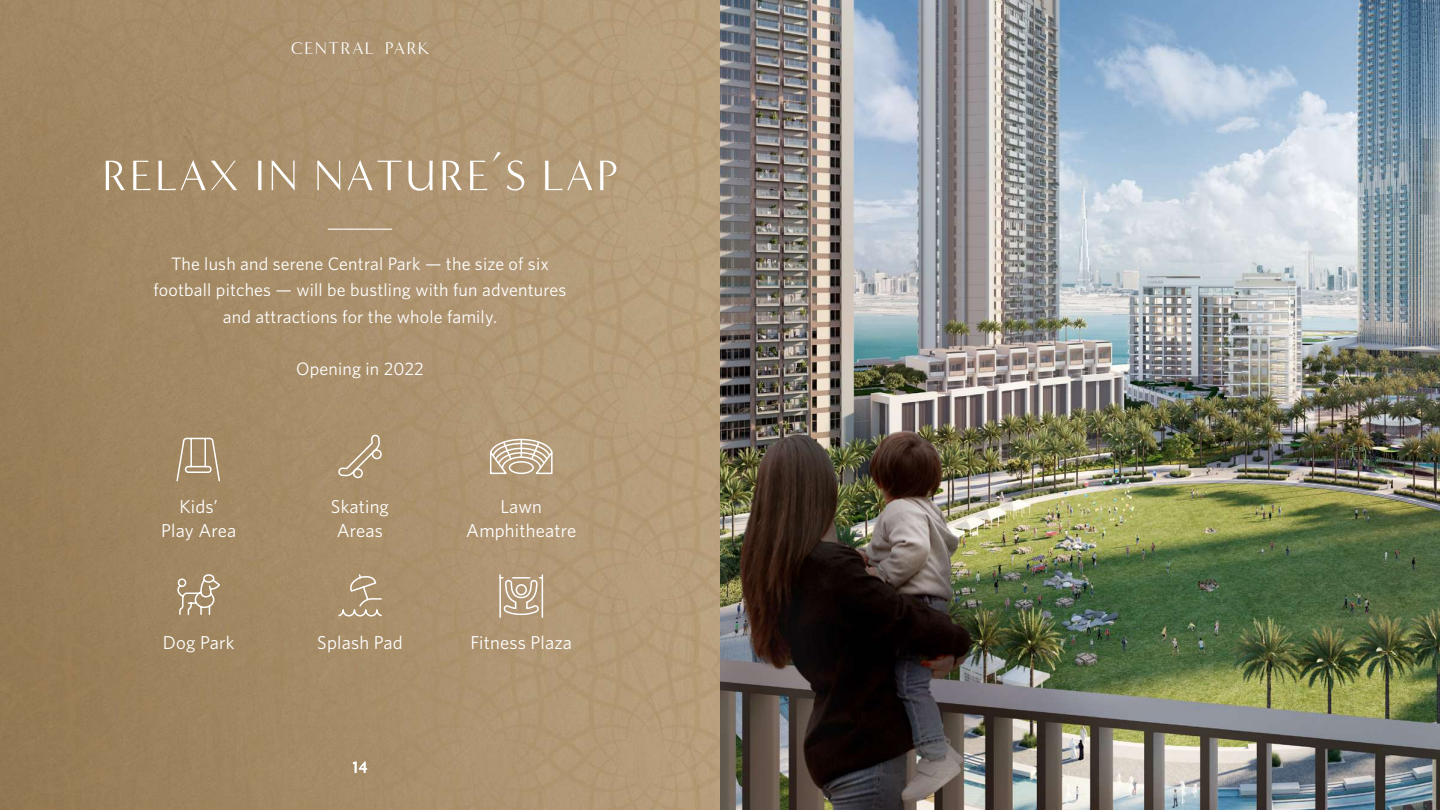
<style>
.page{position:relative;width:1440px;height:810px;background:#fff}
.page>*{position:absolute;margin:0;border:0;box-sizing:border-box;transform-origin:0 0}
.t1{font:52.5px "Minerva Modern";letter-spacing:.04em;color:#fff}
.t2{font:21px "Minerva Modern";letter-spacing:.06em;color:#fff}
.t3{font:18.67px/24.2px "Whitney";letter-spacing:.01em;color:#fff;text-align:center}
.t4{font:18px/26.2px "Whitney";letter-spacing:.01em;color:#fff;text-align:center}
</style>
<div class="page">
<img style="left:0;top:0;width:1440px;height:810px">
<svg style="left:353px;top:762px;width:14px;height:11px"></svg>
<hr style="left:328px;top:229px;width:64px;height:1px;background:#fff">
<svg style="left:177px;top:573px;width:44px;height:43px;background:#b19b7d"></svg>
<svg style="left:339px;top:434px;width:45px;height:46px;background:#b29c7b"></svg>
<svg style="left:489px;top:438px;width:65px;height:37px"></svg>
<svg style="left:175px;top:437px;width:46px;height:45px;background:#b09a7b"></svg>
<svg style="left:337px;top:573px;width:46px;height:44px;background:#b29b7b"></svg>
<svg style="left:499px;top:573px;width:45px;height:58px;background:#bea88d"></svg>
<p class="t2" style="left:291px;top:37px;width:139px">CENTRAL PARK</p>
<h1 class="t1" style="left:102px;top:148px;width:519px">RELAX IN NATURE’S LAP</h1>
<p class="t4" style="left:154px;top:250px;width:414px">The lush and serene Central Park — the size of six football pitches — will be bustling with fun adventures and attractions for the whole family.</p>
<p class="t4" style="left:296px;top:355px;width:129px">Opening in 2022</p>
<p class="t3" style="left:161px;top:494px;width:77px">Kids’<br>Play Area</p>
<p class="t3" style="left:331px;top:494px;width:60px">Skating<br>Areas</p>
<p class="t3" style="left:466px;top:494px;width:112px">Lawn<br>Amphitheatre</p>
<p class="t3" style="left:163px;top:630px;width:73px">Dog Park</p>
<p class="t3" style="left:317px;top:630px;width:87px">Splash Pad</p>
<p class="t3" style="left:470px;top:630px;width:103px">Fitness Plaza</p>
</div>
